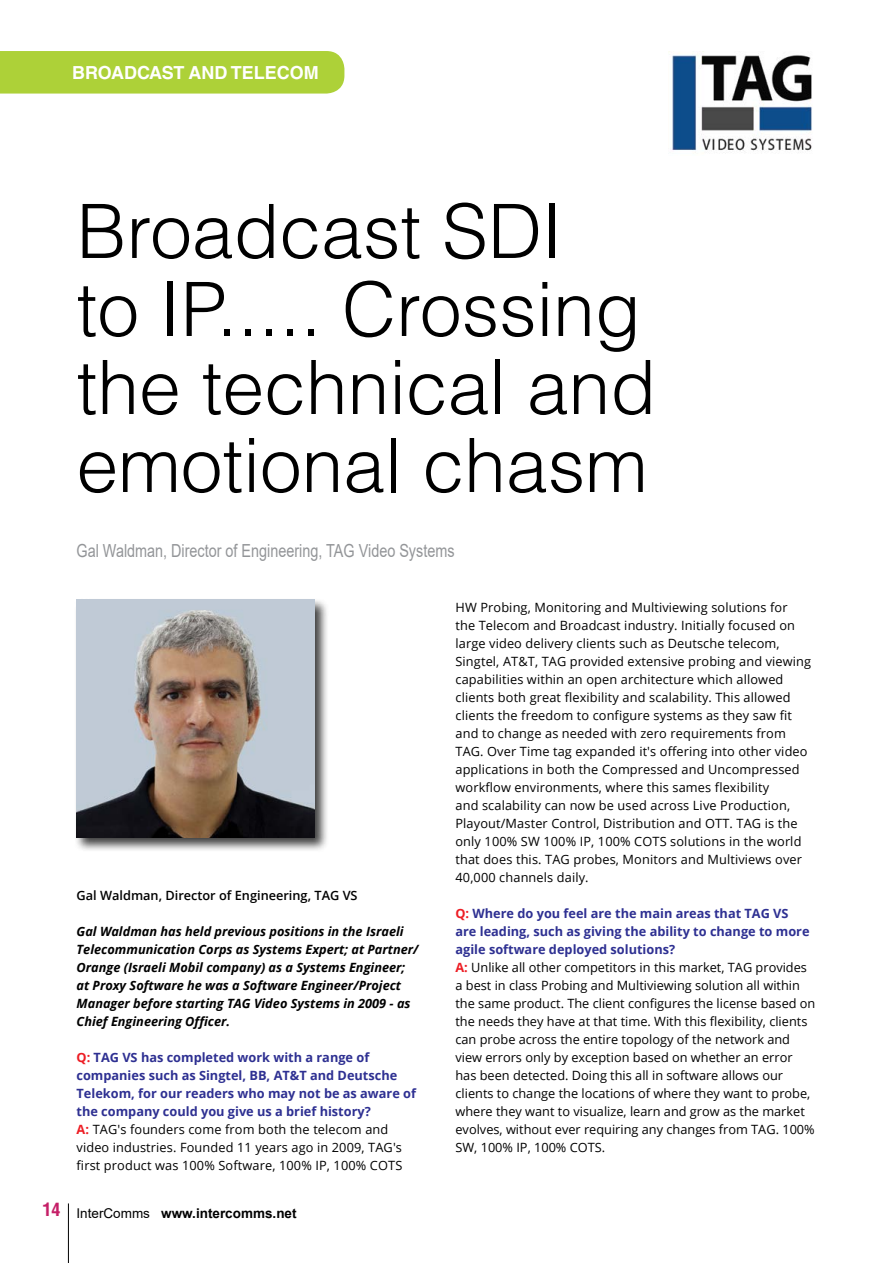
<style>
.page{position:relative;width:893px;height:1263px;background:#fff}
.page>*{position:absolute;margin:0;border:0;box-sizing:border-box;transform-origin:0 0}
.t1{font:300 75px/78px "Helvetica LT Std";color:#000}
.t2{font:18px "Arial";color:#939598;scale:.8 1}
.t3{font:700 18px "Helvetica LT Std";color:#fff}
.t4{font:700 condensed 18px "Helvetica LT Std";color:#c51f67}
.t5{font:700 13.5px "Arial";color:#000}
.t6{font:12.75px/18px "Open Sans";letter-spacing:.01em;color:#000}
.t7{font:700 12.75px/18px "Open Sans";color:#2e3092}
.t8{font:italic 700 12.75px/18px "Open Sans";color:#000}
.t9{font:600 12.75px "Open Sans";color:#000}
.s1{color:#ed1d24}
.s2{font-weight:400;color:#000}
.s3{font-weight:400}
.s4{font-weight:700;color:#ed1d24}
.s5{font-weight:700;color:#2e3092}
</style>
<div class="page">
<hr style="left:68px;top:1203px;width:1px;height:60px;background:#000">
<div style="left:0;top:51px;width:344px;height:43px;background:#add138"></div>
<img style="left:668px;top:51px;width:144px;height:102px">
<div style="left:74px;top:597px;width:255px;height:255px;background:#000;opacity:.75"></div>
<img style="left:77px;top:600px;width:238px;height:238px">
<h2 class="t3" style="left:72px;top:61px;width:248px">BROADCAST AND TELECOM</h2>
<h1 class="t1" style="left:77px;top:192px;width:581px">Broadcast SDI<br>to IP..... Crossing the technical and emotional chasm</h1>
<h2 class="t4" style="left:43px;top:1198px;width:19px">14</h2>
<h2 class="t2" style="left:77px;top:539px;width:474px">Gal Waldman, Director of Engineering, TAG Video Systems</h2>
<p class="t9" style="left:77px;top:887px;width:283px">Gal Waldman, Director of Engineering, TAG VS</p>
<p class="t8" style="left:77px;top:922px;width:344px">Gal Waldman has held previous positions in the Israeli Telecommunication Corps as Systems Expert; at Partner/ Orange (Israeli Mobil company) as a Systems Engineer; at Proxy Software he was a Software Engineer/Project Manager before starting TAG Video Systems in 2009 - as Chief Engineering Officer.</p>
<p class="t7" style="left:77px;top:1048px;width:341px"><span class="s1">Q:</span> TAG VS has completed work with a range of companies such as Singtel, BB, AT&amp;T and Deutsche Telekom, for our readers who may not be as aware of the company could you give us a brief history?<br><span class="s1">A:</span> <span class="s2">TAG's founders come from both the telecom and video industries. Founded 11 years ago in 2009, TAG's first product was 100% Software, 100% IP, 100% COTS</span></p>
<p class="t5" style="left:77px;top:1203px;width:222px"><span class="s3">InterComms</span> www.intercomms.net</p>
<p class="t6" style="left:455px;top:598px;width:357px">HW Probing, Monitoring and Multiviewing solutions for<br>the Telecom and Broadcast industry. Initially focused on large video delivery clients such as Deutsche telecom, Singtel, AT&amp;T, TAG provided extensive probing and viewing capabilities within an open architecture which allowed clients both great flexibility and scalability. This allowed clients the freedom to configure systems as they saw fit and to change as needed with zero requirements from TAG. Over Time tag expanded it's offering into other video applications in both the Compressed and Uncompressed workflow environments, where this sames flexibility<br>and scalability can now be used across Live Production, Playout/Master Control, Distribution and OTT. TAG is the only 100% SW 100% IP, 100% COTS solutions in the world that does this. TAG probes, Monitors and Multiviews over 40,000 channels daily.</p>
<p class="t6" style="left:455px;top:904px;width:361px"><span class="s4">Q:</span> <span class="s5">Where do you feel are the main areas that TAG VS<br>are leading, such as giving the ability to change to more agile software deployed solutions?<br></span><span class="s4">A:</span> Unlike all other competitors in this market, TAG provides a best in class Probing and Multiviewing solution all within the same product. The client configures the license based on the needs they have at that time. With this flexibility, clients can probe across the entire topology of the network and view errors only by exception based on whether an error has been detected. Doing this all in software allows our clients to change the locations of where they want to probe, where they want to visualize, learn and grow as the market evolves, without ever requiring any changes from TAG. 100% SW, 100% IP, 100% COTS.</p>
</div>
